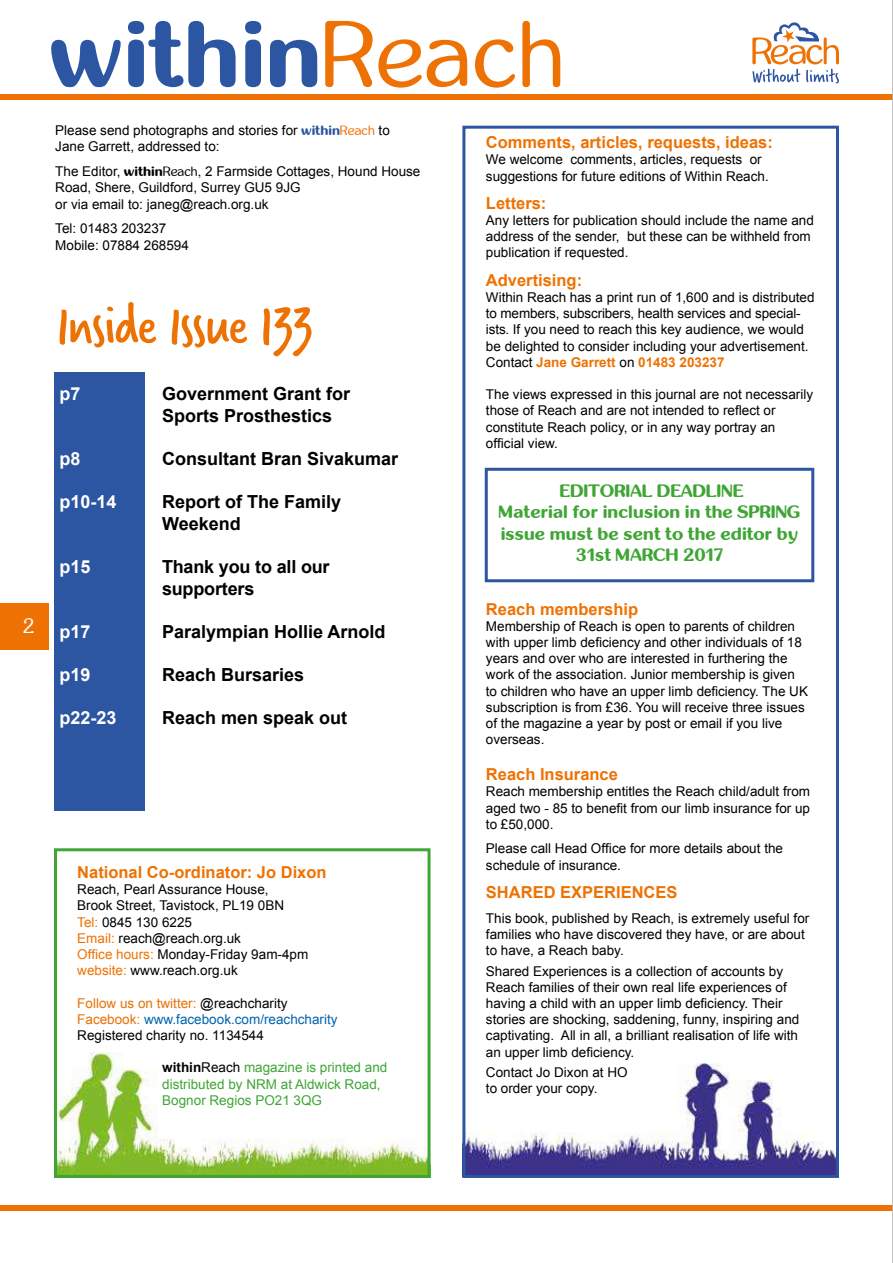
<style>
.page{position:relative;width:893px;height:1263px;background:#fff}
.page>*{position:absolute;margin:0;border:0;box-sizing:border-box;transform-origin:0 0}
.t1{font:700 94.5px "inglobal";color:#2c55a2}
.t2{font:60px "Verveine W01";letter-spacing:-.02em;color:#ee7203}
.t3{font:21px "inglobal";color:#fff}
.t4{font:700 18px/21.6px "Arial";color:#000}
.t5{font:700 18px/21.6px "inglobal";color:#3fa535;text-align:center}
.t6{font:700 18px "Arial";color:#fff}
.t7{font:700 16.5px "Arial";color:#ee7203}
.t8{font:13.5px/16.2px "Arial";color:#000}
.t9{font:13.5px/16.2px "Arial";color:#3fa535}
.s1{font-weight:400;color:#ee7203}
.s2{font-family:"inglobal";font-weight:700;color:#2c55a2}
.s3{font-family:"inglobal";color:#ee7203}
.s4{font-family:"inglobal";font-weight:700}
.s5{font-family:"inglobal"}
.s6{font-weight:700;color:#ee7203}
.s7{color:#ee7203}
.s8{color:#e97107}
.s9{color:#0064b0}
.s10{font-weight:700;color:#000}
.s11{color:#000}
</style>
<div class="page">
<div style="left:0;top:1205px;width:893px;height:6px;background:#ee7203"></div>
<div style="left:0;top:94px;width:893px;height:6px;background:#ee7203"></div>
<svg style="left:752px;top:22px;width:87px;height:61px"></svg>
<div style="left:0;top:603px;width:49px;height:47px;background:#ee7203"></div>
<img style="left:58px;top:1052px;width:369px;height:122px">
<div style="left:54px;top:848px;width:377px;height:330px;border:3px solid #3fa535"></div>
<img style="left:466px;top:1063px;width:369px;height:111px">
<div style="left:462px;top:126px;width:377px;height:1052px;border:3px solid #2c55a2"></div>
<hr style="left:892px;top:0;width:1px;height:1263px;background:#b3b2b2">
<div style="left:485px;top:468px;width:329px;height:114px;border:3px solid #2c55a2"></div>
<div style="left:54px;top:372px;width:91px;height:438px;background:#2c55a2"></div>
<h3 class="t3" style="left:22px;top:614px;width:14px">2</h3>
<h1 class="t1" style="left:49px;top:1px;width:518px">within<span class="s1">Reach</span></h1>
<p class="t8" style="left:55px;top:123px;width:336px">Please send photographs and stories for <span class="s2">within</span><span class="s3">Reach</span> to<br>Jane Garrett, addressed to:</p>
<p class="t8" style="left:55px;top:163px;width:367px">The Editor, <span class="s4">within</span><span class="s5">Reach,</span> 2 Farmside Cottages, Hound House<br>Road, Shere, Guildford, Surrey GU5 9JG<br>or via email to: janeg@reach.org.uk</p>
<p class="t8" style="left:55px;top:221px;width:135px">Tel: 01483 203237<br>Mobile: 07884 268594</p>
<p class="t7" style="left:486px;top:131px;width:289px">Comments, articles, requests, ideas:</p>
<p class="t8" style="left:486px;top:152px;width:284px">We welcome comments, articles, requests or suggestions for future editions of Within Reach.</p>
<p class="t7" style="left:486px;top:192px;width:62px">Letters:</p>
<p class="t8" style="left:486px;top:212px;width:329px">Any letters for publication should include the name and address of the sender, but these can be withheld from publication if requested.</p>
<p class="t7" style="left:486px;top:269px;width:98px">Advertising:</p>
<p class="t8" style="left:486px;top:289px;width:330px">Within Reach has a print run of 1,600 and is distributed to members, subscribers, health services and special&shy;ists. If you need to reach this key audience, we would be delighted to consider including your advertisement.<br>Contact <span class="s6">Jane Garrett</span> on <span class="s6">01483 203237</span></p>
<p class="t8" style="left:486px;top:386px;width:329px">The views expressed in this journal are not necessarily those of Reach and are not intended to reflect or constitute Reach policy, or in any way portray an official view.</p>
<h2 class="t2" style="left:57px;top:285px;width:258px">Inside Issue 133</h2>
<h3 class="t4" style="left:162px;top:384px;width:190px">Government Grant for<br>Sports Prosthestics</h3>
<h3 class="t4" style="left:162px;top:449px;width:238px">Consultant Bran Sivakumar</h3>
<h3 class="t4" style="left:162px;top:492px;width:181px">Report of The Family<br>Weekend</h3>
<h3 class="t4" style="left:162px;top:557px;width:169px">Thank you to all our supporters</h3>
<h3 class="t4" style="left:162px;top:621px;width:225px">Paralympian Hollie Arnold</h3>
<h3 class="t4" style="left:162px;top:665px;width:144px">Reach Bursaries</h3>
<h3 class="t4" style="left:162px;top:708px;width:187px">Reach men speak out</h3>
<h3 class="t6" style="left:60px;top:382px;width:23px">p7</h3>
<h3 class="t6" style="left:60px;top:447px;width:23px">p8</h3>
<h3 class="t6" style="left:60px;top:490px;width:59px">p10-14</h3>
<h3 class="t5" style="left:498px;top:479px;width:304px">EDITORIAL DEADLINE<br>Material for inclusion in the SPRING issue must be sent to the editor by<br>31st MARCH 2017</h3>
<h3 class="t6" style="left:60px;top:555px;width:33px">p15</h3>
<p class="t7" style="left:486px;top:598px;width:154px">Reach membership</p>
<p class="t8" style="left:486px;top:618px;width:324px">Membership of Reach is open to parents of children with upper limb deficiency and other individuals of 18 years and over who are interested in furthering the work of the association. Junior membership is given to children who have an upper limb deficiency. The UK subscription is from £36. You will receive three issues of the magazine a year by post or email if you live overseas.</p>
<p class="t7" style="left:486px;top:763px;width:134px">Reach Insurance</p>
<p class="t8" style="left:486px;top:784px;width:326px;text-align:justify">Reach membership entitles the Reach child/adult from aged two - 85 to benefit from our limb insurance for up to £50,000.</p>
<p class="t8" style="left:486px;top:841px;width:299px">Please call Head Office for more details about the schedule of insurance.</p>
<p class="t7" style="left:486px;top:881px;width:193px">SHARED EXPERIENCES</p>
<p class="t8" style="left:486px;top:910px;width:325px">This book, published by Reach, is extremely useful for families who have discovered they have, or are about to have, a Reach baby.</p>
<p class="t8" style="left:486px;top:963px;width:315px">Shared Experiences is a collection of accounts by Reach families of their own real life experiences of having a child with an upper limb deficiency. Their stories are shocking, saddening, funny, inspiring and captivating. All in all, a brilliant realisation of life with an upper limb deficiency.</p>
<p class="t8" style="left:486px;top:1064px;width:143px">Contact Jo Dixon at HO to order your copy.</p>
<h3 class="t6" style="left:60px;top:619px;width:33px">p17</h3>
<h3 class="t6" style="left:60px;top:663px;width:33px">p19</h3>
<h3 class="t6" style="left:60px;top:706px;width:59px">p22-23</h3>
<p class="t7" style="left:77px;top:861px;width:251px">National Co-ordinator: Jo Dixon</p>
<p class="t8" style="left:77px;top:881px;width:233px">Reach, Pearl Assurance House,<br>Brook Street, Tavistock, PL19 0BN<br><span class="s7">Tel:</span> 0845 130 6225<br><span class="s7">Email:</span> reach@reach.org.uk<br><span class="s7">Office hours:</span> Monday-Friday 9am-4pm <span class="s7">website:</span> www.reach.org.uk</p>
<p class="t8" style="left:77px;top:995px;width:262px"><span class="s8">Follow us on twitter:</span> @reachcharity<br><span class="s8">Facebook:</span> <span class="s9">www.facebook.com/reachcharity<br></span>Registered charity no. 1134544</p>
<p class="t9" style="left:162px;top:1060px;width:227px"><span class="s10">within</span><span class="s11">Reach</span> magazine is printed and distributed by NRM at Aldwick Road,<br>Bognor Regios PO21 3QG</p>
</div>
